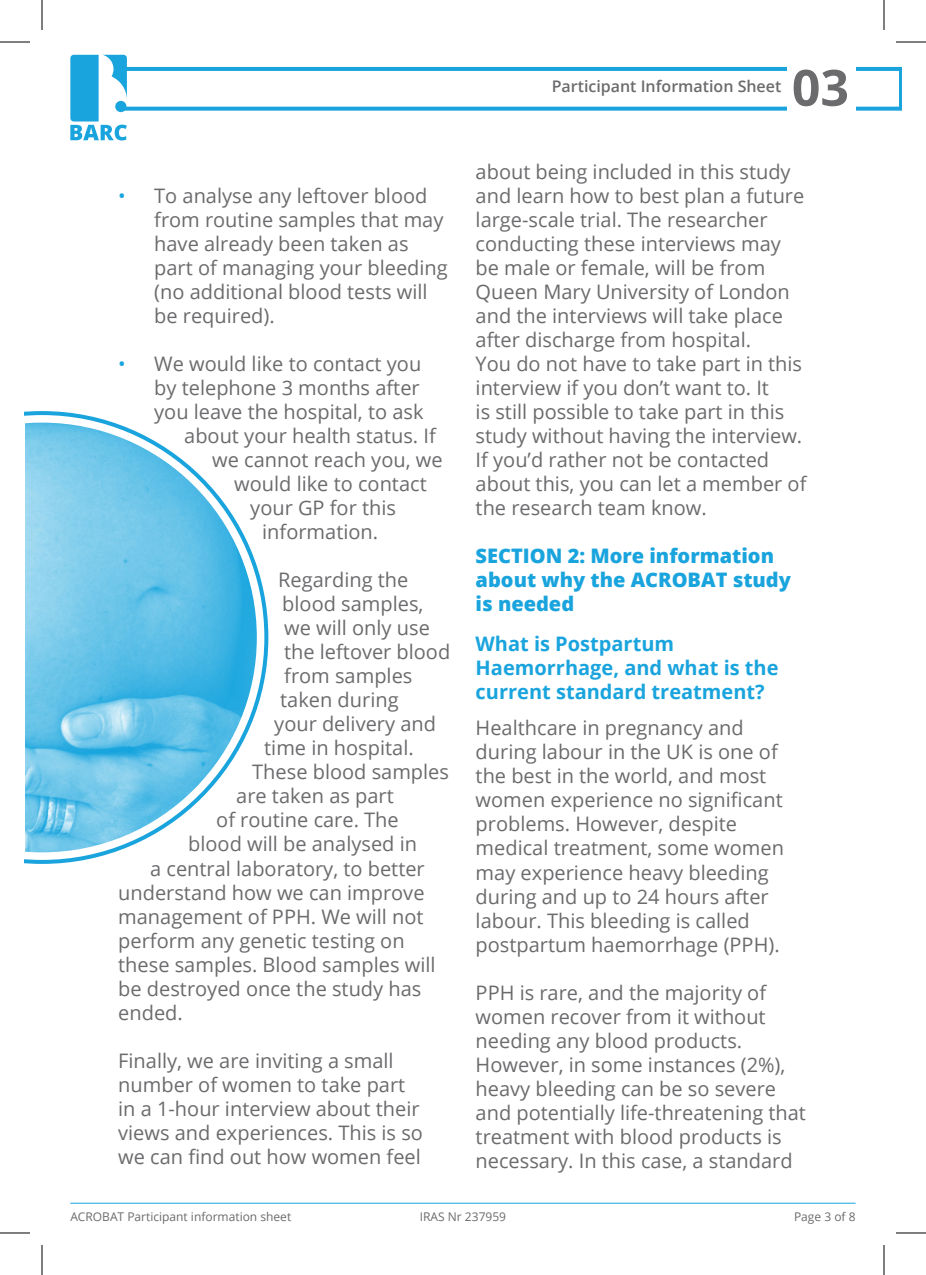
<style>
.page{position:relative;width:926px;height:1275px;background:#fff}
.page>*{position:absolute;margin:0;border:0;box-sizing:border-box;transform-origin:0 0}
.t1{font:700 50px "Open Sans";color:#6b6b6e}
.t2{font:20px/24px "Open Sans";color:#6b6b6e}
.t3{font:700 20px/24px "Open Sans";color:#1aa4dd}
.t4{font:800 20px/24px "Open Sans";color:#1aa4dd}
.t5{font:600 16px "Open Sans";color:#6b6b6e}
.t6{font:12px "Open Sans";color:#6b6b6e}
.s1{color:#1aa4dd}
</style>
<div class="page">
<hr style="left:70px;top:1202px;width:786px;height:1px;background:#1aa4dd">
<svg style="left:70px;top:55px;width:831px;height:85px"></svg>
<svg style="left:25px;top:411px;width:243px;height:453px"></svg>
<hr style="left:0;top:42px;width:30px;height:1px;background:#000">
<hr style="left:896px;top:42px;width:30px;height:1px;background:#000">
<hr style="left:0;top:1232px;width:30px;height:1px;background:#000">
<hr style="left:896px;top:1232px;width:30px;height:1px;background:#000">
<hr style="left:42px;top:0;width:1px;height:30px;background:#000">
<hr style="left:42px;top:1245px;width:1px;height:30px;background:#000">
<hr style="left:884px;top:0;width:1px;height:30px;background:#000">
<hr style="left:884px;top:1245px;width:1px;height:30px;background:#000">
<p class="t2" style="left:154px;top:183px;width:295px;text-indent:-36px"><span class="s1">•</span> To analyse any leftover blood from routine samples that may have already been taken as part of managing your bleeding (no additional blood tests will be required).</p>
<p class="t2" style="left:118px;top:351px;width:305px"><span class="s1">•</span> We would like to contact you</p>
<p class="t2" style="left:154px;top:375px;width:267px">by telephone 3 months after</p>
<p class="t2" style="left:154px;top:399px;width:271px">you leave the hospital, to ask</p>
<p class="t2" style="left:184px;top:423px;width:253px">about your health status. If</p>
<p class="t2" style="left:212px;top:447px;width:232px">we cannot reach you, we</p>
<p class="t2" style="left:234px;top:471px;width:194px">would like to contact</p>
<p class="t2" style="left:250px;top:495px;width:147px">your GP for this</p>
<p class="t2" style="left:262px;top:519px;width:117px">information.</p>
<p class="t2" style="left:278px;top:567px;width:132px">Regarding the</p>
<p class="t2" style="left:282px;top:591px;width:143px">blood samples,</p>
<p class="t2" style="left:284px;top:615px;width:147px">we will only use</p>
<p class="t2" style="left:284px;top:639px;width:168px">the leftover blood</p>
<p class="t2" style="left:284px;top:663px;width:130px">from samples</p>
<p class="t2" style="left:280px;top:687px;width:120px">taken during</p>
<p class="t2" style="left:274px;top:711px;width:163px">your delivery and</p>
<p class="t2" style="left:264px;top:735px;width:151px">time in hospital.</p>
<p class="t2" style="left:252px;top:759px;width:198px">These blood samples</p>
<p class="t2" style="left:236px;top:783px;width:159px">are taken as part</p>
<p class="t2" style="left:216px;top:807px;width:184px">of routine care. The</p>
<p class="t2" style="left:188px;top:831px;width:230px">blood will be analysed in</p>
<p class="t2" style="left:150px;top:855px;width:276px">a central laboratory, to better</p>
<p class="t2" style="left:118px;top:879px;width:308px">understand how we can improve</p>
<p class="t2" style="left:118px;top:903px;width:307px">management of PPH. We will not</p>
<p class="t2" style="left:118px;top:927px;width:288px">perform any genetic testing on</p>
<p class="t2" style="left:118px;top:951px;width:319px">these samples. Blood samples will</p>
<p class="t2" style="left:118px;top:975px;width:305px">be destroyed once the study has</p>
<p class="t2" style="left:118px;top:999px;width:66px">ended.</p>
<p class="t2" style="left:118px;top:1047px;width:306px">Finally, we are inviting a small number of women to take part in a 1-hour interview about their views and experiences. This is so we can find out how women feel</p>
<p class="t5" style="left:552px;top:75px;width:231px">Participant Information Sheet</p>
<h1 class="t1" style="left:792px;top:52px;width:59px">03</h1>
<p class="t2" style="left:476px;top:159px;width:330px">about being included in this study and learn how to best plan a future large-scale trial. The researcher conducting these interviews may be male or female, will be from<br>Queen Mary University of London and the interviews will take place after discharge from hospital.</p>
<p class="t2" style="left:476px;top:351px;width:332px">You do not have to take part in this interview if you don’t want to. It<br>is still possible to take part in this study without having the interview.<br>If you’d rather not be contacted about this, you can let a member of the research team know.</p>
<p class="t4" style="left:476px;top:543px;width:317px">SECTION 2: More information about why the ACROBAT study is needed</p>
<p class="t3" style="left:476px;top:631px;width:304px">What is Postpartum<br>Haemorrhage, and what is the current standard treatment?</p>
<p class="t2" style="left:476px;top:715px;width:310px">Healthcare in pregnancy and during labour in the UK is one of the best in the world, and most women experience no significant problems. However, despite medical treatment, some women may experience heavy bleeding during and up to 24 hours after labour. This bleeding is called postpartum haemorrhage (PPH).</p>
<p class="t2" style="left:476px;top:979px;width:332px">PPH is rare, and the majority of women recover from it without needing any blood products.<br>However, in some instances (2%), heavy bleeding can be so severe and potentially life-threatening that treatment with blood products is necessary. In this case, a standard</p>
<p class="t6" style="left:70px;top:1208px;width:222px">ACROBAT Participant information sheet</p>
<p class="t6" style="left:420px;top:1208px;width:88px">IRAS Nr 237959</p>
<p class="t6" style="left:794px;top:1208px;width:63px">Page 3 of 8</p>
</div>
